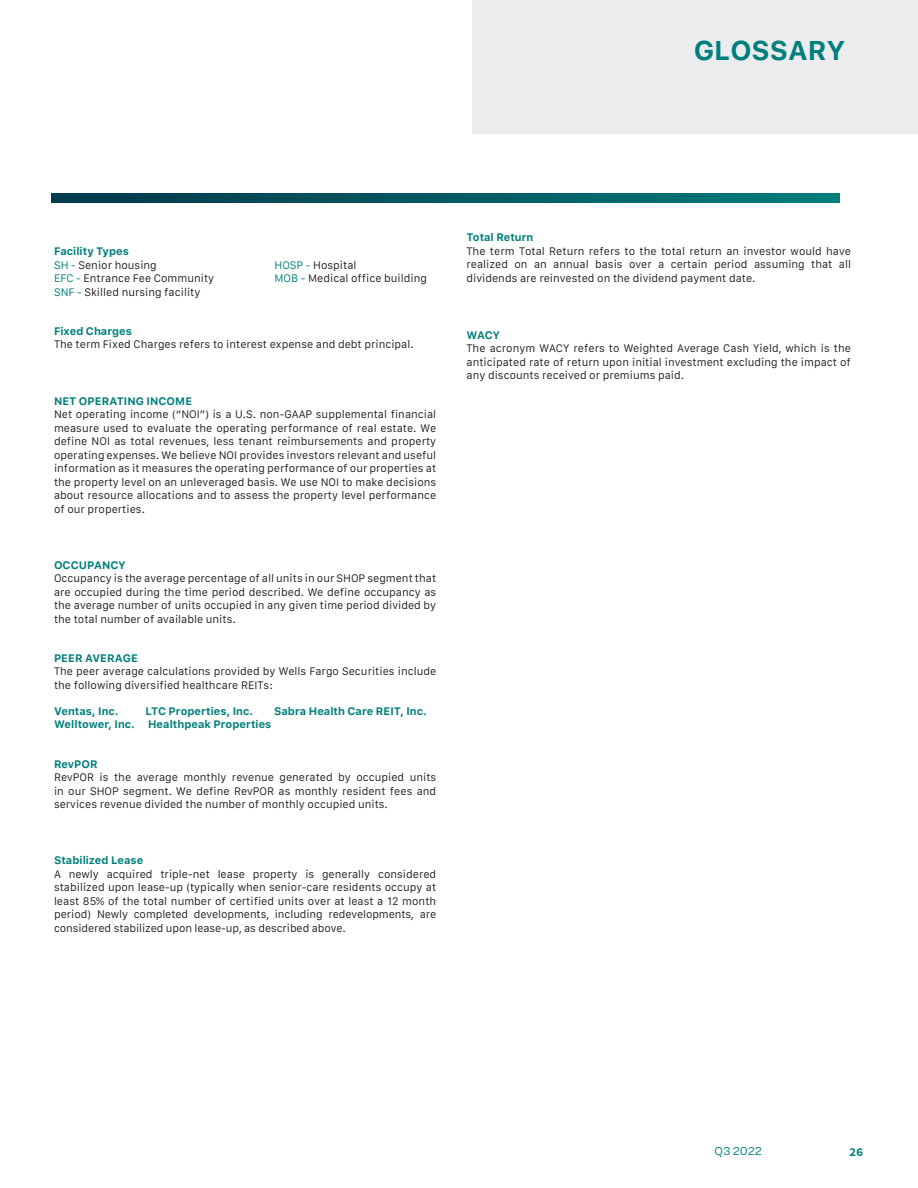
<style>
.page{position:relative;width:918px;height:1188px;background:#fff}
.page>*{position:absolute;margin:0;border:0;box-sizing:border-box;transform-origin:0 0}
.t1{font:700 27px "Galvji";color:#007f7c}
.t2{font:12px "Halyard Text";letter-spacing:-.005em;color:#007f7c}
.t3{font:12px "Source Code Variable";color:#007f7c}
.t4{font:700 10.8px "Galvji";letter-spacing:.005em;color:#007f7c}
.t5{font:10.5px/13.5px "Galvji";color:#231f20;text-align:justify}
.s1{color:#007f7c}
</style>
<div class="page">
<div style="left:472px;top:0;width:446px;height:134px;background:#ececee"></div>
<svg style="left:51px;top:194px;width:789px;height:8px;background:#015a62"></svg>
<p class="t1" style="left:694px;top:34px;width:153px">GLOSSARY</p>
<p class="t4" style="left:54px;top:245px;width:76px">Facility Types</p>
<p class="t5" style="left:54px;top:259px;width:104px"><span class="s1">SH -</span> Senior housing</p>
<p class="t5" style="left:274px;top:259px;width:84px"><span class="s1">HOSP -</span> Hospital</p>
<p class="t5" style="left:54px;top:272px;width:162px"><span class="s1">EFC -</span> Entrance Fee Community</p>
<p class="t5" style="left:274px;top:272px;width:154px"><span class="s1">MOB -</span> Medical office building</p>
<p class="t5" style="left:54px;top:286px;width:148px"><span class="s1">SNF -</span> Skilled nursing facility</p>
<p class="t4" style="left:54px;top:325px;width:80px">Fixed Charges</p>
<p class="t5" style="left:54px;top:338px;width:361px">The term Fixed Charges refers to interest expense and debt principal.</p>
<p class="t4" style="left:54px;top:394px;width:140px">NET OPERATING INCOME</p>
<p class="t5" style="left:54px;top:408px;width:384px">Net operating income (“NOI”) is a U.S. non-GAAP supplemental financial measure used to evaluate the operating performance of real estate. We define NOI as total revenues, less tenant reimbursements and property operating expenses. We believe NOI provides investors relevant and useful information as it measures the operating performance of our properties at the property level on an unleveraged basis. We use NOI to make decisions about resource allocations and to assess the property level performance of our properties.</p>
<p class="t4" style="left:54px;top:559px;width:73px">OCCUPANCY</p>
<p class="t5" style="left:54px;top:572px;width:384px">Occupancy is the average percentage of all units in our SHOP segment that are occupied during the time period described. We defi ne occupancy as the average number of units occupied in any given time period divided by the total number of available units.</p>
<p class="t4" style="left:54px;top:652px;width:85px">PEER AVERAGE</p>
<p class="t5" style="left:54px;top:665px;width:384px">The peer average calculations provided by Wells Fargo Securities include the following diversified healthcare REITs:</p>
<p class="t4" style="left:54px;top:705px;width:66px">Ventas, Inc.</p>
<p class="t4" style="left:145px;top:705px;width:109px">LTC Properties, Inc.</p>
<p class="t4" style="left:274px;top:705px;width:154px">Sabra Health Care REIT, Inc.</p>
<p class="t4" style="left:54px;top:718px;width:219px">Welltower, Inc. Healthpeak Properties</p>
<p class="t4" style="left:54px;top:757px;width:45px">RevPOR</p>
<p class="t5" style="left:54px;top:771px;width:384px">RevPOR is the average monthly revenue generated by occupied units in our SHOP segment. We defi ne RevPOR as monthly resident fees and services revenue divided the number of monthly occupied units.</p>
<p class="t4" style="left:54px;top:854px;width:91px">Stabilized Lease</p>
<p class="t5" style="left:54px;top:867px;width:384px">A newly acquired triple-net lease property is generally considered stabilized upon lease-up (typically when senior-care residents occupy at least 85% of the total number of certified units over at least a 12 month period) Newly completed developments, including redevelopments, are considered stabilized upon lease-up, as described above.</p>
<p class="t4" style="left:467px;top:231px;width:68px">Total Return</p>
<p class="t5" style="left:467px;top:245px;width:386px">The term Total Return refers to the total return an investor would have realized on an annual basis over a certain period assuming that all dividends are reinvested on the dividend payment date.</p>
<p class="t4" style="left:467px;top:328px;width:35px">WACY</p>
<p class="t5" style="left:467px;top:342px;width:386px">The acronym WACY refers to Weighted Average Cash Yield, which is the anticipated rate of return upon initial investment excluding the impact of any discounts received or premiums paid.</p>
<p class="t2" style="left:715px;top:1142px;width:49px">Q3 2022</p>
<p class="t3" style="left:849px;top:1143px;width:16px">26</p>
</div>
